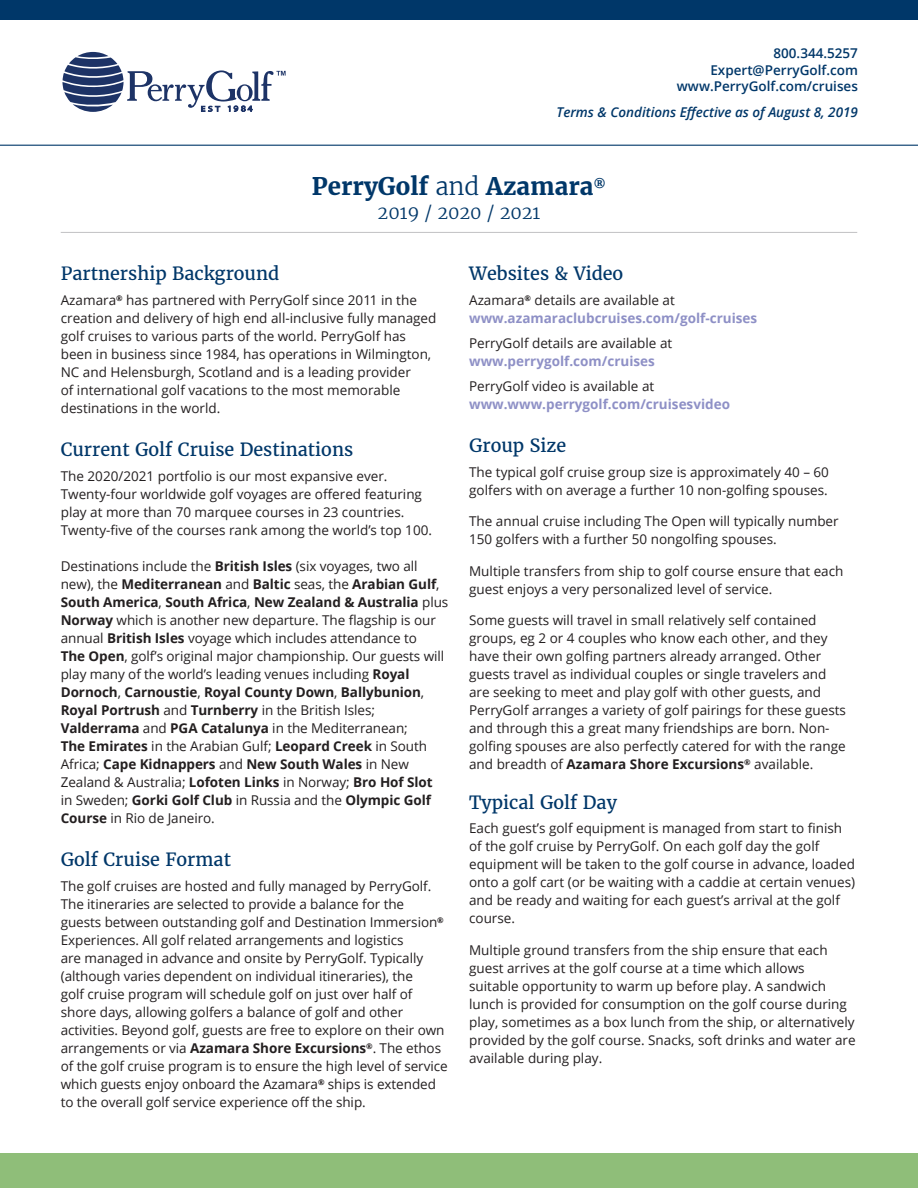
<style>
.page{position:relative;width:918px;height:1188px;background:#fff}
.page>*{position:absolute;margin:0;border:0;box-sizing:border-box;transform-origin:0 0}
.t1{font:700 24px "Merriweather";color:#003769}
.t2{font:18px "Merriweather";color:#003769}
.t3{font:300 18px "Merriweather";color:#003769}
.t4{font:13.5px/18px "Open Sans";color:#231f20}
.t5{font:700 13.5px/18px "Open Sans";color:#8e90c6}
.t6{font:600 13.5px/16.5px "Open Sans";color:#003769;text-align:right}
.t7{font:italic 600 13.5px "Open Sans";color:#003769}
.s1{font-weight:300}
.s2{font-weight:700}
.s3{font-weight:400;color:#231f20}
</style>
<div class="page">
<div style="left:0;top:0;width:918px;height:19px;background:#003769"></div>
<div style="left:0;top:1153px;width:918px;height:35px;background:#8fbe79"></div>
<hr style="left:0;top:145px;width:918px;height:1px;background:#003769">
<svg style="left:62px;top:52px;width:224px;height:60px"></svg>
<hr style="left:61px;top:232px;width:796px;height:1px;background:#c1c1c4">
<p class="t6" style="left:677px;top:45px;width:183px">800.344.5257<br>Expert@PerryGolf.com www.PerryGolf.com/cruises</p>
<p class="t7" style="left:556px;top:102px;width:303px">Terms &amp; Conditions Effective as of August 8, 2019</p>
<h1 class="t1" style="left:312px;top:170px;width:296px">PerryGolf <span class="s1">and</span> Azamara<sup>®</sup></h1>
<h2 class="t3" style="left:378px;top:200px;width:164px">2019 / 2020 / 2021</h2>
<h2 class="t2" style="left:61px;top:262px;width:220px">Partnership Background</h2>
<p class="t4" style="left:61px;top:291px;width:377px">Azamara<sup>®</sup> has partnered with PerryGolf since 2011 in the creation and delivery of high end all-inclusive fully managed golf cruises to various parts of the world. PerryGolf has been in business since 1984, has operations in Wilmington, NC and Helensburgh, Scotland and is a leading provider<br>of international golf vacations to the most memorable destinations in the world.</p>
<h2 class="t2" style="left:61px;top:438px;width:294px">Current Golf Cruise Destinations</h2>
<p class="t4" style="left:61px;top:467px;width:373px">The 2020/2021 portfolio is our most expansive ever.<br>Twenty-four worldwide golf voyages are offered featuring play at more than 70 marquee courses in 23 countries.<br>Twenty-five of the courses rank among the world’s top 100.</p>
<p class="t4" style="left:61px;top:557px;width:389px">Destinations include the <span class="s2">British Isles</span> (six voyages, two all new), the <span class="s2">Mediterranean</span> and <span class="s2">Baltic</span> seas, the <span class="s2">Arabian Gulf</span>, <span class="s2">South America</span>, <span class="s2">South Africa</span>, <span class="s2">New Zealand &amp; Australia</span> plus <span class="s2">Norway</span> which is another new departure. The flagship is our annual <span class="s2">British Isles</span> voyage which includes attendance to<br><span class="s2">The Open</span>, golf’s original major championship. Our guests will play many of the world’s leading venues including <span class="s2">Royal Dornoch</span>, <span class="s2">Carnoustie</span>, <span class="s2">Royal County Down</span>, <span class="s2">Ballybunion</span>, <span class="s2">Royal Portrush</span> and <span class="s2">Turnberry</span> in the British Isles; <span class="s2">Valderrama</span> and <span class="s2">PGA Catalunya</span> in the Mediterranean;<br><span class="s2">The Emirates</span> in the Arabian Gulf; <span class="s2">Leopard Creek</span> in South Africa; <span class="s2">Cape Kidnappers</span> and <span class="s2">New South Wales</span> in New Zealand &amp; Australia; <span class="s2">Lofoten Links</span> in Norway; <span class="s2">Bro Hof Slot<br></span>in Sweden; <span class="s2">Gorki Golf Club</span> in Russia and the <span class="s2">Olympic Golf Course</span> in Rio de Janeiro.</p>
<h2 class="t2" style="left:61px;top:848px;width:172px">Golf Cruise Format</h2>
<p class="t4" style="left:61px;top:877px;width:388px">The golf cruises are hosted and fully managed by PerryGolf.<br>The itineraries are selected to provide a balance for the guests between outstanding golf and Destination Immersion<sup>® </sup>Experiences. All golf related arrangements and logistics<br>are managed in advance and onsite by PerryGolf. Typically (although varies dependent on individual itineraries), the<br>golf cruise program will schedule golf on just over half of shore days, allowing golfers a balance of golf and other activities. Beyond golf, guests are free to explore on their own arrangements or via <span class="s2">Azamara Shore Excursions</span><sup>®</sup>. The ethos of the golf cruise program is to ensure the high level of service which guests enjoy onboard the Azamara<sup>®</sup> ships is extended to the overall golf service experience off the ship.</p>
<h2 class="t2" style="left:469px;top:262px;width:156px">Websites &amp; Video</h2>
<p class="t5" style="left:469px;top:291px;width:290px"><span class="s3">Azamara</span><sup>®</sup> <span class="s3">details are available at </span>www.azamaraclubcruises.com/golf-cruises</p>
<p class="t4" style="left:469px;top:334px;width:205px">PerryGolf details are available at</p>
<p class="t5" style="left:469px;top:352px;width:187px">www.perrygolf.com/cruises</p>
<p class="t4" style="left:469px;top:376px;width:187px">PerryGolf video is available at</p>
<p class="t5" style="left:469px;top:394px;width:262px">www.www.perrygolf.com/cruisesvideo</p>
<h2 class="t2" style="left:469px;top:433px;width:99px">Group Size</h2>
<p class="t4" style="left:469px;top:462px;width:361px">The typical golf cruise group size is approximately 40 – 60 golfers with on average a further 10 non-golfing spouses.</p>
<p class="t4" style="left:469px;top:512px;width:371px">The annual cruise including The Open will typically number<br>150 golfers with a further 50 nongolfing spouses.</p>
<p class="t4" style="left:469px;top:561px;width:376px">Multiple transfers from ship to golf course ensure that each guest enjoys a very personalized level of service.</p>
<p class="t4" style="left:469px;top:611px;width:378px">Some guests will travel in small relatively self contained groups, eg 2 or 4 couples who know each other, and they have their own golfing partners already arranged. Other guests travel as individual couples or single travelers and are seeking to meet and play golf with other guests, and PerryGolf arranges a variety of golf pairings for these guests and through this a great many friendships are born. Non&shy;golfing spouses are also perfectly catered for with the range and breadth of <span class="s2">Azamara Shore Excursions</span><sup>®</sup> available.</p>
<h2 class="t2" style="left:469px;top:790px;width:149px">Typical Golf Day</h2>
<p class="t4" style="left:469px;top:819px;width:388px">Each guest’s golf equipment is managed from start to finish of the golf cruise by PerryGolf. On each golf day the golf equipment will be taken to the golf course in advance, loaded onto a golf cart (or be waiting with a caddie at certain venues) and be ready and waiting for each guest’s arrival at the golf course.</p>
<p class="t4" style="left:469px;top:941px;width:388px">Multiple ground transfers from the ship ensure that each guest arrives at the golf course at a time which allows suitable opportunity to warm up before play. A sandwich lunch is provided for consumption on the golf course during play, sometimes as a box lunch from the ship, or alternatively provided by the golf course. Snacks, soft drinks and water are available during play.</p>
</div>
